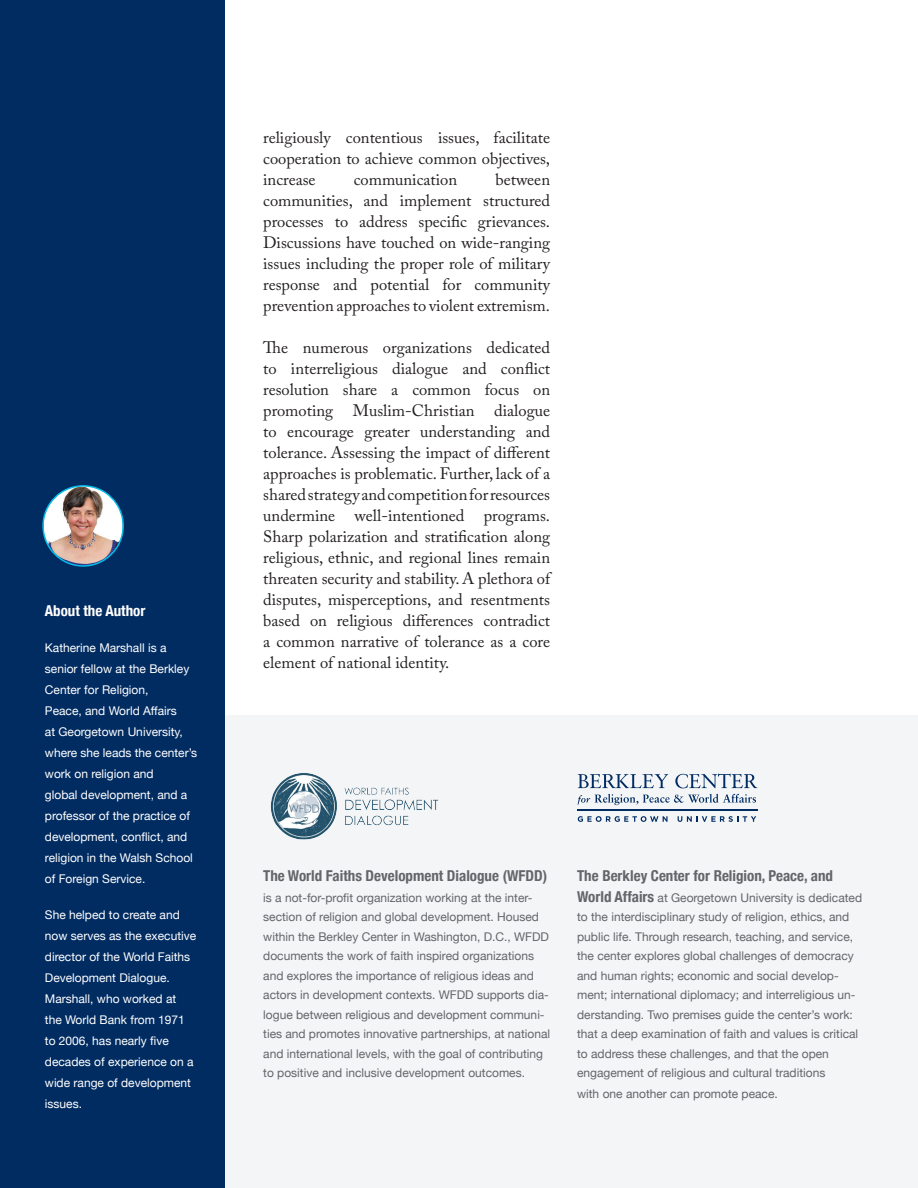
<style>
.page{position:relative;width:918px;height:1188px;background:#fff}
.page>*{position:absolute;margin:0;border:0;box-sizing:border-box;transform-origin:0 0}
.t1{font:16.5px/21px "Adobe Caslon Pro";color:#231f20;text-align:justify}
.t2{font:700 condensed 15px "Helvetica Neue";color:#63656a}
.t3{font:700 condensed 15px "Helvetica Neue";color:#fff}
.t4{font:12px/19.5px "Helvetica Neue";color:#63656a}
.t5{font:12px/21px "Helvetica Neue";color:#fff}
.s1{font-weight:700;font-stretch:condensed;font-size:15px}
</style>
<div class="page">
<div style="left:0;top:715px;width:918px;height:473px;background:#f4f5f6"></div>
<div style="left:0;top:0;width:225px;height:1188px;background:#002c62"></div>
<svg style="left:578px;top:816px;width:90px;height:6px"></svg>
<svg style="left:678px;top:816px;width:78px;height:6px"></svg>
<svg style="left:578px;top:794px;width:178px;height:11px"></svg>
<svg style="left:578px;top:774px;width:90px;height:14px"></svg>
<svg style="left:675px;top:774px;width:82px;height:14px"></svg>
<hr style="left:577px;top:810px;width:180px;height:1px;background:#002c62">
<img style="left:270px;top:773px;width:169px;height:67px">
<img style="left:44px;top:486px;width:79px;height:79px">
<div style="left:42px;top:485px;width:82px;height:82px;border:2px solid #02bce8;border-radius:50%"></div>
<p class="t3" style="left:45px;top:599px;width:102px">About the Author</p>
<p class="t5" style="left:45px;top:638px;width:154px">Katherine Marshall is a senior fellow at the Berkley<br>Center for Religion,<br>Peace, and World Affairs<br>at Georgetown University, where she leads the center’s work on religion and<br>global development, and a professor of the practice of development, conflict, and religion in the Walsh School of Foreign Service.</p>
<p class="t5" style="left:45px;top:905px;width:153px">She helped to create and now serves as the executive director of the World Faiths<br>Development Dialogue.<br>Marshall, who worked at<br>the World Bank from 1971 to 2006, has nearly five decades of experience on a wide range of development issues.</p>
<h1 class="t1" style="left:263px;top:126px;width:288px">religiously contentious issues, facilitate cooperation to achieve common objectives, increase</h1>
<p class="t1" style="left:263px;top:168px;width:288px;text-indent:232px">between communities, and implement structured processes to address specific grievances.<br>Discussions have touched on wide-ranging issues including the proper role of military response and potential for community prevention approaches to violent extremism.</p>
<p class="t1" style="left:263px;top:336px;width:288px">The numerous organizations dedicated to interreligious dialogue and conflict resolution share a common focus on promoting Muslim-Christian dialogue to encourage greater understanding and tolerance. Assessing the impact of different approaches is problematic. Further, lack of a shared strategy and competition for resources undermine well-intentioned programs.<br>Sharp polarization and stratification along religious, ethnic, and regional lines remain threaten security and stability. A plethora of disputes, misperceptions, and resentments based on religious differences contradict a common narrative of tolerance as a core element of national identity.</p>
<h1 class="t1" style="left:354px;top:168px;width:105px">communication</h1>
<p class="t2" style="left:263px;top:863px;width:285px">The World Faiths Development Dialogue (WFDD)</p>
<p class="t4" style="left:263px;top:889px;width:288px">is a not-for-profit organization working at the inter&shy;section of religion and global development. Housed within the Berkley Center in Washington, D.C., WFDD documents the work of faith inspired organizations and explores the importance of religious ideas and actors in development contexts. WFDD supports dia&shy;logue between religious and development communi&shy;ties and promotes innovative partnerships, at national and international levels, with the goal of contributing to positive and inclusive development outcomes.</p>
<p class="t2" style="left:577px;top:863px;width:257px">The Berkley Center for Religion, Peace, and</p>
<p class="t4" style="left:577px;top:889px;width:287px"><span class="s1">World Affairs</span> at Georgetown University is dedicated to the interdisciplinary study of religion, ethics, and public life. Through research, teaching, and service, the center explores global challenges of democracy and human rights; economic and social develop&shy;ment; international diplomacy; and interreligious un&shy;derstanding. Two premises guide the center’s work: that a deep examination of faith and values is critical to address these challenges, and that the open engagement of religious and cultural traditions</p>
<p class="t4" style="left:577px;top:1085px;width:202px">with one another can promote peace.</p>
</div>
